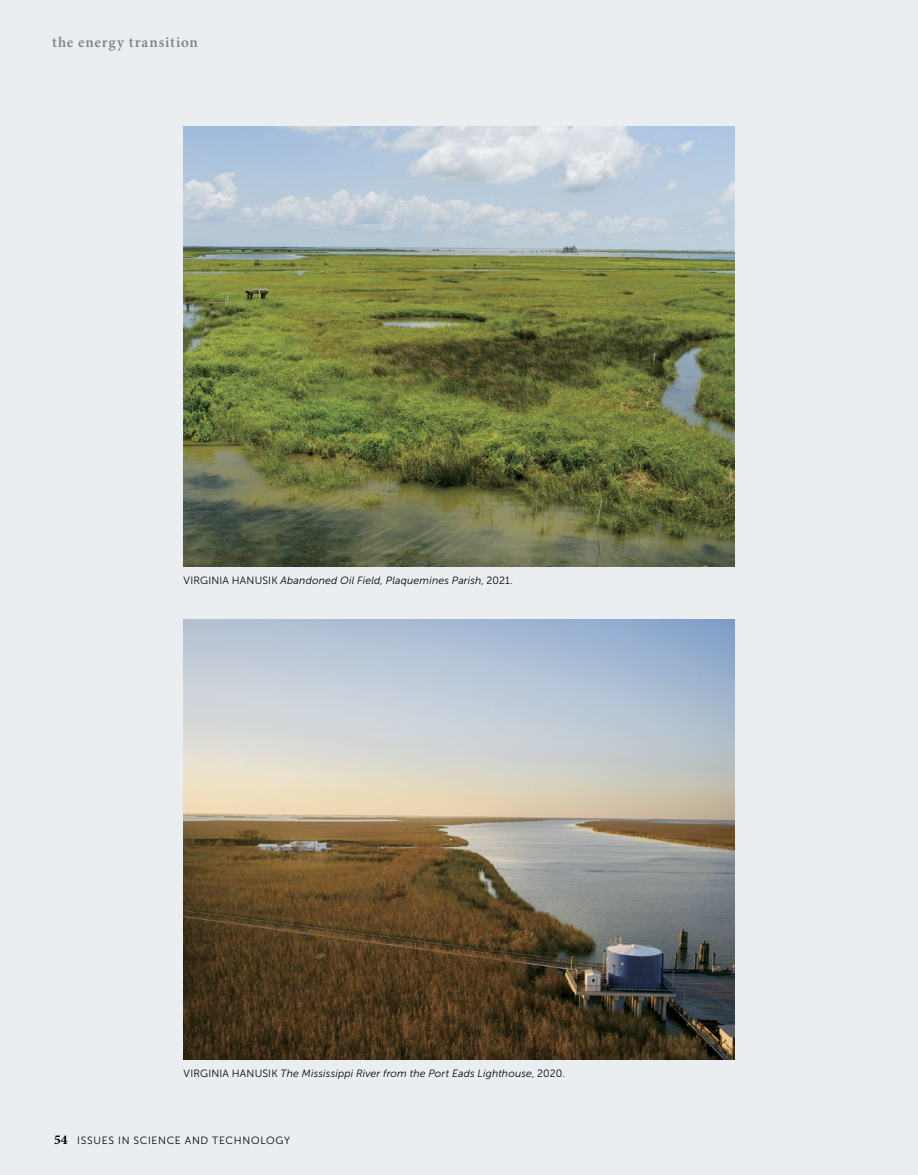
<style>
.page{position:relative;width:918px;height:1175px;background:#fff}
.page>*{position:absolute;margin:0;border:0;box-sizing:border-box;transform-origin:0 0}
.t1{font:600 15px "Minion Pro";letter-spacing:.055em;color:#808184}
.t2{font:italic 10.5px "Museo Sans 300";letter-spacing:.015em;color:#000}
.t3{font:10.5px "Museo Sans 300";letter-spacing:.065em;color:#000}
.s1{font-style:normal}
.s2{font-family:"Minion Pro";font-weight:700;font-size:13.5px}
</style>
<div class="page">
<div style="left:0;top:0;width:918px;height:1174px;background:#ebeef1"></div>
<img style="left:184px;top:126px;width:550px;height:440px">
<img style="left:184px;top:619px;width:550px;height:440px">
<h1 class="t1" style="left:52px;top:32px;width:147px">the energy transition</h1>
<p class="t2" style="left:184px;top:575px;width:331px"><span class="s1">VIRGINIA HANUSIK</span> Abandoned Oil Field, Plaquemines Parish<span class="s1">, 2021.</span></p>
<p class="t2" style="left:184px;top:1067px;width:383px"><span class="s1">VIRGINIA HANUSIK</span> The Mississippi River from the Port Eads Lighthouse<span class="s1">, 2020.</span></p>
<p class="t3" style="left:54px;top:1135px;width:238px"><span class="s2">54</span> ISSUES IN SCIENCE AND TECHNOLOGY</p>
</div>
